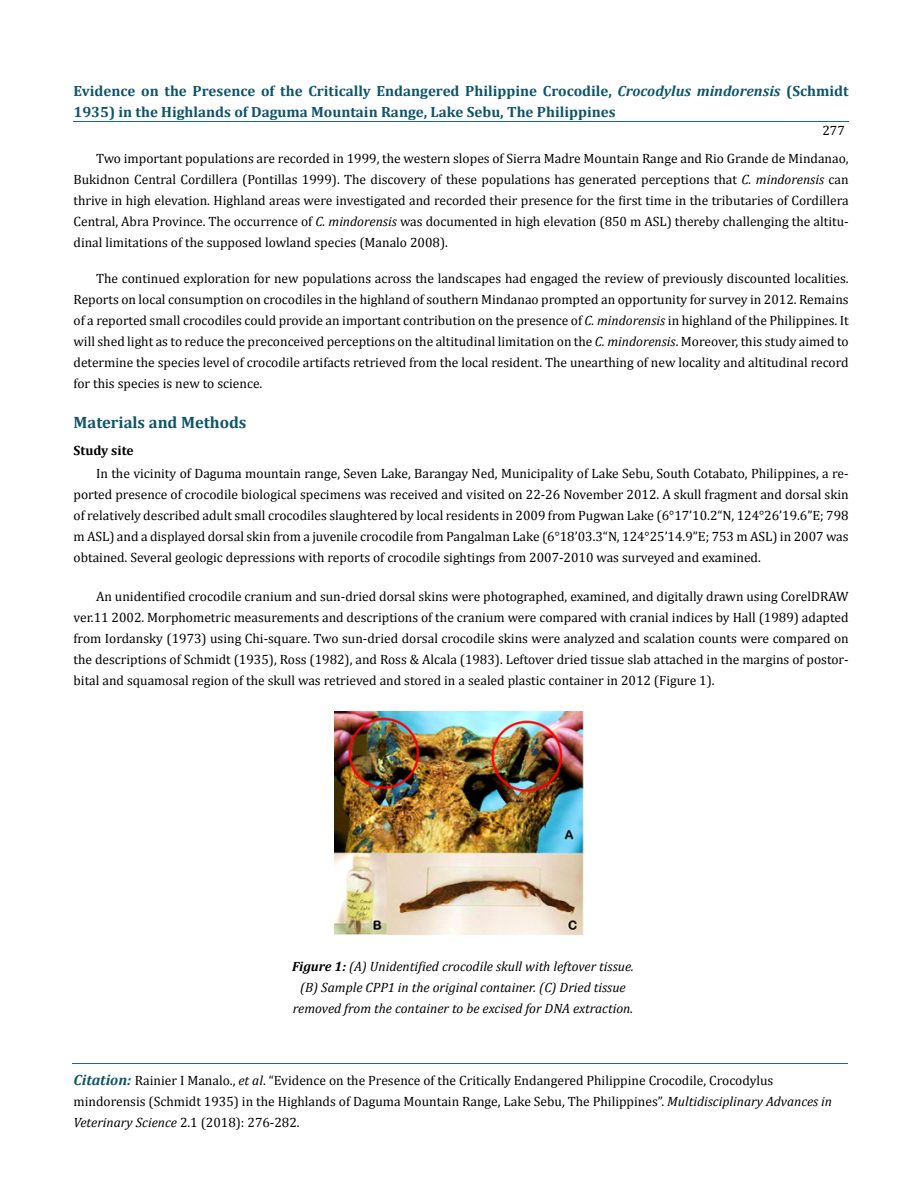
<style>
.page{position:relative;width:917px;height:1190px;background:#fff}
.page>*{position:absolute;margin:0;border:0;box-sizing:border-box;transform-origin:0 0}
.t1{font:700 16.5px "Cambria";color:#0e546a}
.t2{font:700 14.85px/21px "Cambria";color:#0e546a}
.t3{font:13.5px/21px "Cambria";color:#000;text-align:justify}
.t4{font:italic 13.5px/21px "Cambria";color:#000;text-align:center}
.t5{font:700 13.5px "Cambria";color:#000}
.s1{font-style:italic}
.s2{font-weight:700}
.s3{font-weight:700;font-style:italic;font-size:14.85px;color:#0e546a}
</style>
<div class="page">
<hr style="left:74px;top:121px;width:774px;height:1px;background:#0d66b1">
<hr style="left:72px;top:1063px;width:775px;height:1px;background:#0d66b1">
<img style="left:334px;top:712px;width:250px;height:223px">
<p class="t2" style="left:74px;top:80px;width:776px">Evidence on the Presence of the Critically Endangered Philippine Crocodile, <span class="s1">Crocodylus mindorensis</span> (Schmidt<br>1935) in the Highlands of Daguma Mountain Range, Lake Sebu, The Philippines</p>
<p class="t3" style="left:822px;top:120px;width:24px">277</p>
<p class="t3" style="left:74px;top:148px;width:776px;text-indent:23px">Two important populations are recorded in 1999, the western slopes of Sierra Madre Mountain Range and Rio Grande de Mindanao, Bukidnon Central Cordillera (Pontillas 1999). The discovery of these populations has generated perceptions that <span class="s1">C. mindorensis</span> can thrive in high elevation. Highland areas were investigated and recorded their presence for the first time in the tributaries of Cordillera Central, Abra Province. The occurrence of <span class="s1">C. mindorensis</span> was documented in high elevation (850 m ASL) thereby challenging the altitu&shy;dinal limitations of the supposed lowland species (Manalo 2008).</p>
<p class="t3" style="left:74px;top:268px;width:776px;text-indent:23px">The continued exploration for new populations across the landscapes had engaged the review of previously discounted localities.<br>Reports on local consumption on crocodiles in the highland of southern Mindanao prompted an opportunity for survey in 2012. Remains of a reported small crocodiles could provide an important contribution on the presence of <span class="s1">C. mindorensis</span> in highland of the Philippines. It will shed light as to reduce the preconceived perceptions on the altitudinal limitation on the <span class="s1">C. mindorensis</span>. Moreover, this study aimed to determine the species level of crocodile artifacts retrieved from the local resident. The unearthing of new locality and altitudinal record for this species is new to science.</p>
<p class="t1" style="left:74px;top:412px;width:174px">Materials and Methods</p>
<p class="t5" style="left:74px;top:442px;width:62px">Study site</p>
<p class="t3" style="left:74px;top:463px;width:776px;text-indent:23px">In the vicinity of Daguma mountain range, Seven Lake, Barangay Ned, Municipality of Lake Sebu, South Cotabato, Philippines, a re&shy;ported presence of crocodile biological specimens was received and visited on 22-26 November 2012. A skull fragment and dorsal skin of relatively described adult small crocodiles slaughtered by local residents in 2009 from Pugwan Lake (6°17’10.2“N, 124°26’19.6”E; 798 m ASL) and a displayed dorsal skin from a juvenile crocodile from Pangalman Lake (6°18’03.3“N, 124°25’14.9”E; 753 m ASL) in 2007 was obtained. Several geologic depressions with reports of crocodile sightings from 2007-2010 was surveyed and examined.</p>
<p class="t3" style="left:74px;top:586px;width:776px;text-indent:23px">An unidentified crocodile cranium and sun-dried dorsal skins were photographed, examined, and digitally drawn using CorelDRAW ver.11 2002. Morphometric measurements and descriptions of the cranium were compared with cranial indices by Hall (1989) adapted from Iordansky (1973) using Chi-square. Two sun-dried dorsal crocodile skins were analyzed and scalation counts were compared on the descriptions of Schmidt (1935), Ross (1982), and Ross &amp; Alcala (1983). Leftover dried tissue slab attached in the margins of postor&shy;bital and squamosal region of the skull was retrieved and stored in a sealed plastic container in 2012 (Figure 1).</p>
<p class="t4" style="left:292px;top:955px;width:343px"><span class="s2">Figure 1:</span> (A) Unidentified crocodile skull with leftover tissue. (B) Sample CPP1 in the original container. (C) Dried tissue removed from the container to be excised for DNA extraction.</p>
<p class="t3" style="left:74px;top:1069px;width:760px;text-align:left"><span class="s3">Citation:</span> Rainier I Manalo., <span class="s1">et al</span>. “Evidence on the Presence of the Critically Endangered Philippine Crocodile, Crocodylus mindorensis (Schmidt 1935) in the Highlands of Daguma Mountain Range, Lake Sebu, The Philippines”. <span class="s1">Multidisciplinary Advances in<br>Veterinary Science</span> 2.1 (2018): 276-282.</p>
</div>
